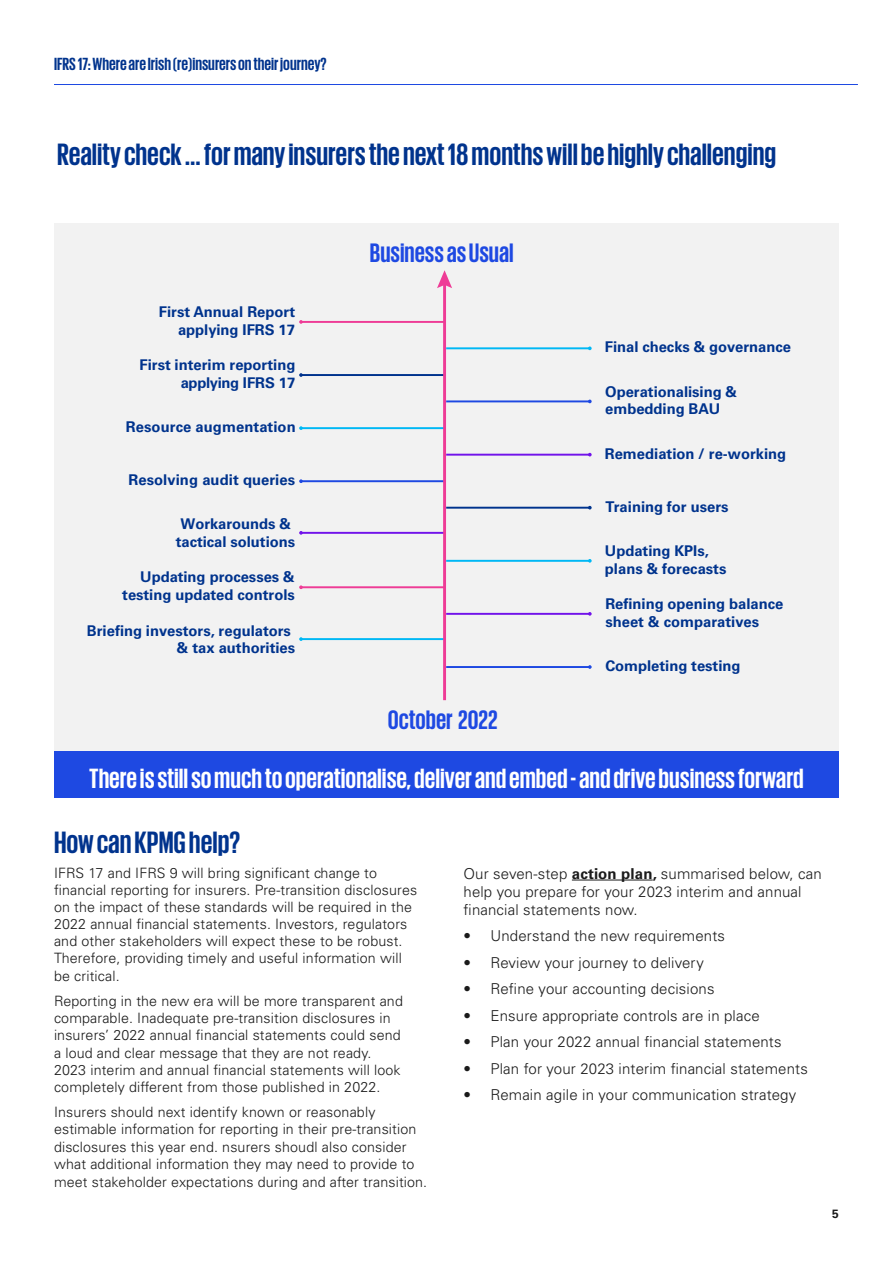
<style>
.page{position:relative;width:893px;height:1263px;background:#fff}
.page>*{position:absolute;margin:0;border:0;box-sizing:border-box;transform-origin:0 0}
.t1{font:700 31.5px "KPMG";color:#00338d}
.t2{font:700 28.5px "KPMG";color:#fff}
.t3{font:700 27.3px "KPMG";color:#1e49e2}
.t4{font:700 18px "KPMG";color:#00338d}
.t5{font:300 15px/18px "Univers LT Std";letter-spacing:.01em;color:#1a1a1a}
.t6{font:700 14.85px/17.7px "Univers LT Std";color:#00338d;text-align:right}
.t7{font:300 14.25px/17.1px "Univers LT Std";letter-spacing:.01em;color:#1a1a1a}
.t8{font:700 12px "Univers LT Std";color:#1a1a1a}
.s1{font-weight:700}
</style>
<div class="page">
<hr style="left:54px;top:84px;width:804px;height:1px;background:#1e49e2">
<div style="left:54px;top:223px;width:785px;height:553px;background:#f2f2f2"></div>
<hr style="left:572px;top:880px;width:81px;height:1px;background:#1a1a1a">
<div style="left:54px;top:751px;width:785px;height:47px;background:#1e49e2"></div>
<hr style="left:446px;top:666px;width:144px;height:2px;background:#1e49e2">
<hr style="left:446px;top:613px;width:144px;height:2px;background:#7213ea">
<hr style="left:301px;top:427px;width:144px;height:2px;background:#00b8f5">
<svg style="left:299px;top:426px;width:4px;height:4px"></svg>
<hr style="left:301px;top:586px;width:144px;height:2px;background:#ee3c96">
<hr style="left:301px;top:532px;width:144px;height:2px;background:#7213ea">
<svg style="left:299px;top:531px;width:4px;height:4px"></svg>
<hr style="left:301px;top:480px;width:144px;height:2px;background:#1e49e2">
<hr style="left:301px;top:638px;width:144px;height:2px;background:#00b8f5">
<svg style="left:299px;top:637px;width:4px;height:4px"></svg>
<hr style="left:301px;top:321px;width:144px;height:2px;background:#ee3c96">
<svg style="left:299px;top:320px;width:4px;height:4px"></svg>
<hr style="left:301px;top:374px;width:144px;height:2px;background:#00338d">
<svg style="left:299px;top:373px;width:4px;height:4px"></svg>
<hr style="left:446px;top:347px;width:144px;height:2px;background:#00b8f5">
<hr style="left:446px;top:400px;width:144px;height:2px;background:#1e49e2">
<hr style="left:446px;top:454px;width:144px;height:2px;background:#7213ea">
<hr style="left:446px;top:560px;width:144px;height:2px;background:#00b8f5">
<hr style="left:446px;top:507px;width:144px;height:2px;background:#00338d">
<hr style="left:443px;top:282px;width:3px;height:418px;background:#ee3c96">
<svg style="left:437px;top:270px;width:15px;height:18px"></svg>
<p class="t4" style="left:54px;top:55px;width:274px">IFRS 17: Where are Irish (re)insurers on their journey?</p>
<h1 class="t1" style="left:57px;top:138px;width:721px">Reality check … for many insurers the next 18 months will be highly challenging</h1>
<h3 class="t3" style="left:370px;top:239px;width:145px">Business as Usual</h3>
<p class="t6" style="left:159px;top:303px;width:138px">First Annual Report applying IFRS 17</p>
<p class="t6" style="left:140px;top:356px;width:157px">First interim reporting applying IFRS 17</p>
<p class="t6" style="left:126px;top:418px;width:171px">Resource augmentation</p>
<p class="t6" style="left:129px;top:471px;width:168px">Resolving audit queries</p>
<p class="t6" style="left:176px;top:515px;width:121px;text-align:center">Workarounds &amp; tactical solutions</p>
<p class="t6" style="left:122px;top:568px;width:174px">Updating processes &amp; testing updated controls</p>
<p class="t6" style="left:87px;top:621px;width:210px">Briefing investors, regulators &amp; tax authorities</p>
<h3 class="t3" style="left:388px;top:706px;width:112px">October 2022</h3>
<p class="t6" style="left:605px;top:338px;width:188px">Final checks &amp; governance</p>
<p class="t6" style="left:605px;top:383px;width:133px;text-align:left">Operationalising &amp; embedding BAU</p>
<p class="t6" style="left:605px;top:445px;width:183px">Remediation / re-working</p>
<p class="t6" style="left:606px;top:498px;width:124px">Training for users</p>
<p class="t6" style="left:605px;top:542px;width:123px;text-align:left">Updating KPIs, plans &amp; forecasts</p>
<p class="t6" style="left:605px;top:595px;width:180px;text-align:left">Refining opening balance sheet &amp; comparatives</p>
<p class="t6" style="left:605px;top:657px;width:137px">Completing testing</p>
<h2 class="t2" style="left:89px;top:764px;width:716px">There is still so much to operationalise, deliver and embed - and drive business forward</h2>
<h1 class="t1" style="left:54px;top:826px;width:188px">How can KPMG help?</h1>
<p class="t7" style="left:54px;top:864px;width:365px">IFRS 17 and IFRS 9 will bring significant change to financial reporting for insurers. Pre-transition disclosures on the impact of these standards will be required in the 2022 annual financial statements. Investors, regulators and other stakeholders will expect these to be robust.<br>Therefore, providing timely and useful information will be critical.</p>
<p class="t7" style="left:54px;top:992px;width:350px">Reporting in the new era will be more transparent and comparable. Inadequate pre-transition disclosures in insurers’ 2022 annual financial statements could send a loud and clear message that they are not ready.<br>2023 interim and annual financial statements will look completely different from those published in 2022.</p>
<p class="t7" style="left:54px;top:1104px;width:375px">Insurers should next identify known or reasonably estimable information for reporting in their pre-transition disclosures this year end. nsurers shoudl also consider what additional information they may need to provide to meet stakeholder expectations during and after transition.</p>
<p class="t5" style="left:463px;top:864px;width:360px">Our seven-step <span class="s1">action plan,</span> summarised below, can help you prepare for your 2023 interim and annual financial statements now.</p>
<p class="t5" style="left:463px;top:927px;width:263px">• Understand the new requirements</p>
<p class="t5" style="left:463px;top:953px;width:242px">• Review your journey to delivery</p>
<p class="t5" style="left:463px;top:980px;width:252px">• Refine your accounting decisions</p>
<p class="t5" style="left:463px;top:1006px;width:298px">• Ensure appropriate controls are in place</p>
<p class="t5" style="left:463px;top:1033px;width:320px">• Plan your 2022 annual financial statements</p>
<p class="t5" style="left:463px;top:1059px;width:346px">• Plan for your 2023 interim financial statements</p>
<p class="t5" style="left:463px;top:1086px;width:334px">• Remain agile in your communication strategy</p>
<p class="t8" style="left:832px;top:1206px;width:8px">5</p>
</div>
